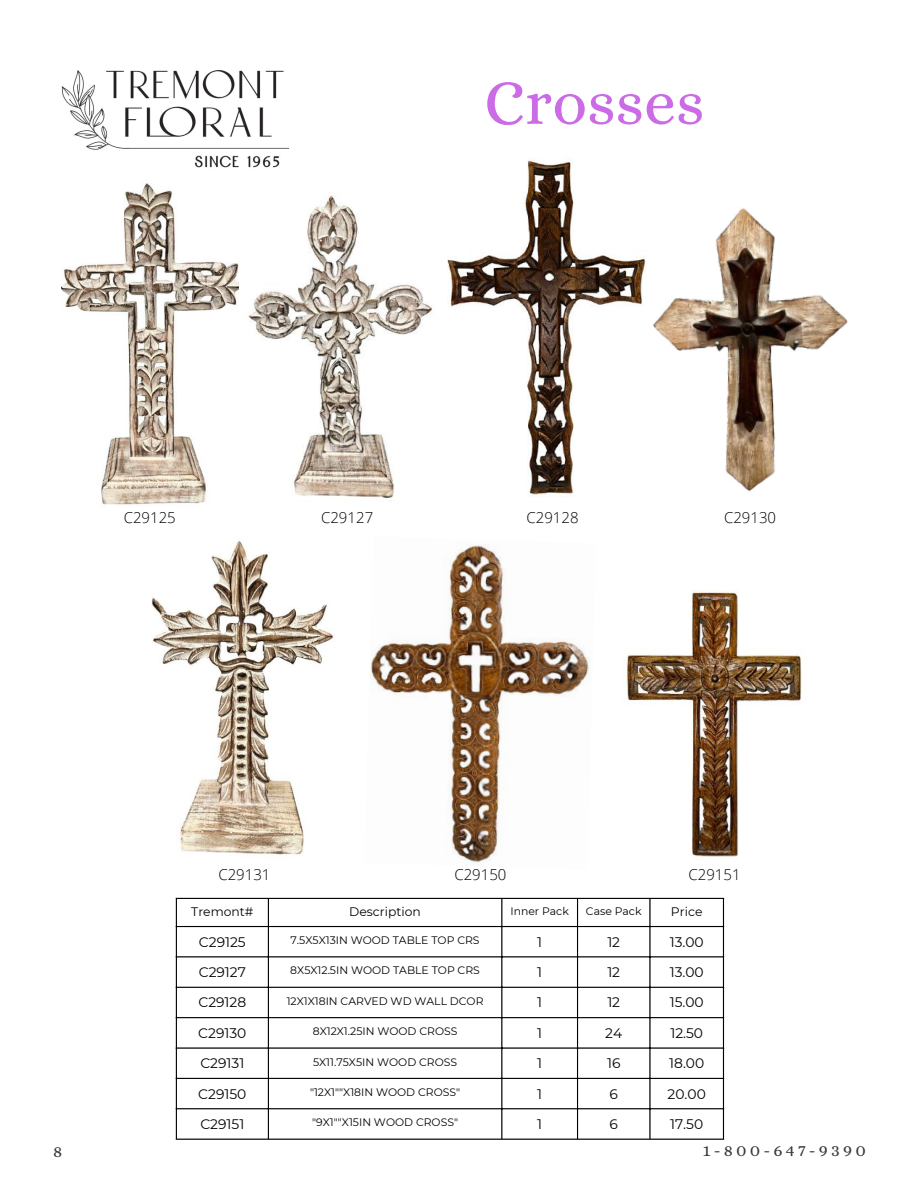
<style>
.page{position:relative;width:918px;height:1188px;background:#fff}
.page>*{position:absolute;margin:0;border:0;box-sizing:border-box;transform-origin:0 0}
.t1{font:64.05px "Alice";color:#cb6ce6}
.t2{font:18px "Alice";letter-spacing:.175em;color:#393939}
.t3{font:300 15px "Open Sans";color:#000}
.t4{font:13.8px "Montserrat";color:#000}
.t5{font:12.3px "Montserrat";color:#000}
.t6{font:10.8px "Montserrat";color:#000}
</style>
<div class="page">
<img style="left:61px;top:70px;width:228px;height:98px">
<img style="left:62px;top:183px;width:177px;height:322px">
<img style="left:248px;top:195px;width:184px;height:304px">
<img style="left:447px;top:160px;width:197px;height:337px">
<img style="left:644px;top:208px;width:204px;height:284px">
<img style="left:151px;top:540px;width:183px;height:315px">
<img style="left:370px;top:545px;width:220px;height:318px">
<img style="left:624px;top:590px;width:178px;height:267px">
<hr style="left:176px;top:899px;width:1px;height:240px;background:#000">
<hr style="left:268px;top:899px;width:1px;height:240px;background:#000">
<hr style="left:501px;top:899px;width:1px;height:240px;background:#000">
<hr style="left:577px;top:899px;width:1px;height:240px;background:#000">
<hr style="left:649px;top:899px;width:2px;height:240px;background:#000">
<hr style="left:723px;top:899px;width:1px;height:240px;background:#000">
<hr style="left:176px;top:898px;width:548px;height:1px;background:#000">
<hr style="left:176px;top:926px;width:548px;height:1px;background:#000">
<hr style="left:176px;top:956px;width:548px;height:1px;background:#000">
<hr style="left:176px;top:987px;width:548px;height:1px;background:#000">
<hr style="left:176px;top:1017px;width:548px;height:1px;background:#000">
<hr style="left:176px;top:1047px;width:548px;height:2px;background:#000">
<hr style="left:176px;top:1078px;width:548px;height:1px;background:#000">
<hr style="left:176px;top:1108px;width:548px;height:1px;background:#000">
<hr style="left:176px;top:1139px;width:548px;height:1px;background:#000">
<h1 class="t1" style="left:484px;top:66px;width:222px">Crosses</h1>
<h3 class="t3" style="left:124px;top:507px;width:54px">C29125</h3>
<h3 class="t3" style="left:321px;top:507px;width:54px">C29127</h3>
<h3 class="t3" style="left:526px;top:507px;width:54px">C29128</h3>
<h3 class="t3" style="left:724px;top:507px;width:54px">C29130</h3>
<h3 class="t3" style="left:218px;top:864px;width:54px">C29131</h3>
<h3 class="t3" style="left:454px;top:864px;width:54px">C29150</h3>
<h3 class="t3" style="left:689px;top:864px;width:54px">C29151</h3>
<p class="t5" style="left:191px;top:904px;width:64px">Tremont#</p>
<p class="t5" style="left:349px;top:904px;width:73px">Description</p>
<p class="t6" style="left:510px;top:905px;width:60px">Inner Pack</p>
<p class="t6" style="left:586px;top:905px;width:57px">Case Pack</p>
<p class="t5" style="left:671px;top:904px;width:33px">Price</p>
<p class="t4" style="left:199px;top:933px;width:48px">C29125</p>
<p class="t6" style="left:291px;top:934px;width:191px">7.5X5X13IN WOOD TABLE TOP CRS</p>
<p class="t4" style="left:537px;top:933px;width:6px">1</p>
<p class="t4" style="left:607px;top:933px;width:14px">12</p>
<p class="t4" style="left:670px;top:933px;width:36px">13.00</p>
<p class="t4" style="left:199px;top:964px;width:49px">C29127</p>
<p class="t6" style="left:290px;top:964px;width:191px">8X5X12.5IN WOOD TABLE TOP CRS</p>
<p class="t4" style="left:537px;top:964px;width:6px">1</p>
<p class="t4" style="left:607px;top:964px;width:14px">12</p>
<p class="t4" style="left:670px;top:964px;width:36px">13.00</p>
<p class="t4" style="left:198px;top:994px;width:49px">C29128</p>
<p class="t6" style="left:287px;top:994px;width:198px">12X1X18IN CARVED WD WALL DCOR</p>
<p class="t4" style="left:537px;top:994px;width:6px">1</p>
<p class="t4" style="left:607px;top:994px;width:14px">12</p>
<p class="t4" style="left:670px;top:994px;width:36px">15.00</p>
<p class="t4" style="left:198px;top:1024px;width:50px">C29130</p>
<p class="t6" style="left:313px;top:1025px;width:146px">8X12X1.25IN WOOD CROSS</p>
<p class="t4" style="left:537px;top:1024px;width:6px">1</p>
<p class="t4" style="left:605px;top:1024px;width:19px">24</p>
<p class="t4" style="left:670px;top:1024px;width:34px">12.50</p>
<p class="t4" style="left:200px;top:1055px;width:46px">C29131</p>
<p class="t6" style="left:313px;top:1055px;width:146px">5X11.75X5IN WOOD CROSS</p>
<p class="t4" style="left:537px;top:1055px;width:6px">1</p>
<p class="t4" style="left:607px;top:1055px;width:15px">16</p>
<p class="t4" style="left:669px;top:1055px;width:37px">18.00</p>
<p class="t4" style="left:198px;top:1085px;width:50px">C29150</p>
<p class="t6" style="left:310px;top:1085px;width:152px">"12X1""X18IN WOOD CROSS"</p>
<p class="t4" style="left:537px;top:1085px;width:6px">1</p>
<p class="t4" style="left:610px;top:1085px;width:10px">6</p>
<p class="t4" style="left:668px;top:1085px;width:40px">20.00</p>
<p class="t4" style="left:200px;top:1116px;width:46px">C29151</p>
<p class="t6" style="left:312px;top:1116px;width:147px">"9X1""X15IN WOOD CROSS"</p>
<p class="t4" style="left:537px;top:1116px;width:6px">1</p>
<p class="t4" style="left:610px;top:1116px;width:10px">6</p>
<p class="t4" style="left:670px;top:1116px;width:35px">17.50</p>
<h2 class="t2" style="left:53px;top:1141px;width:11px">8</h2>
<h2 class="t2" style="left:703px;top:1140px;width:165px">1-800-647-9390</h2>
</div>
